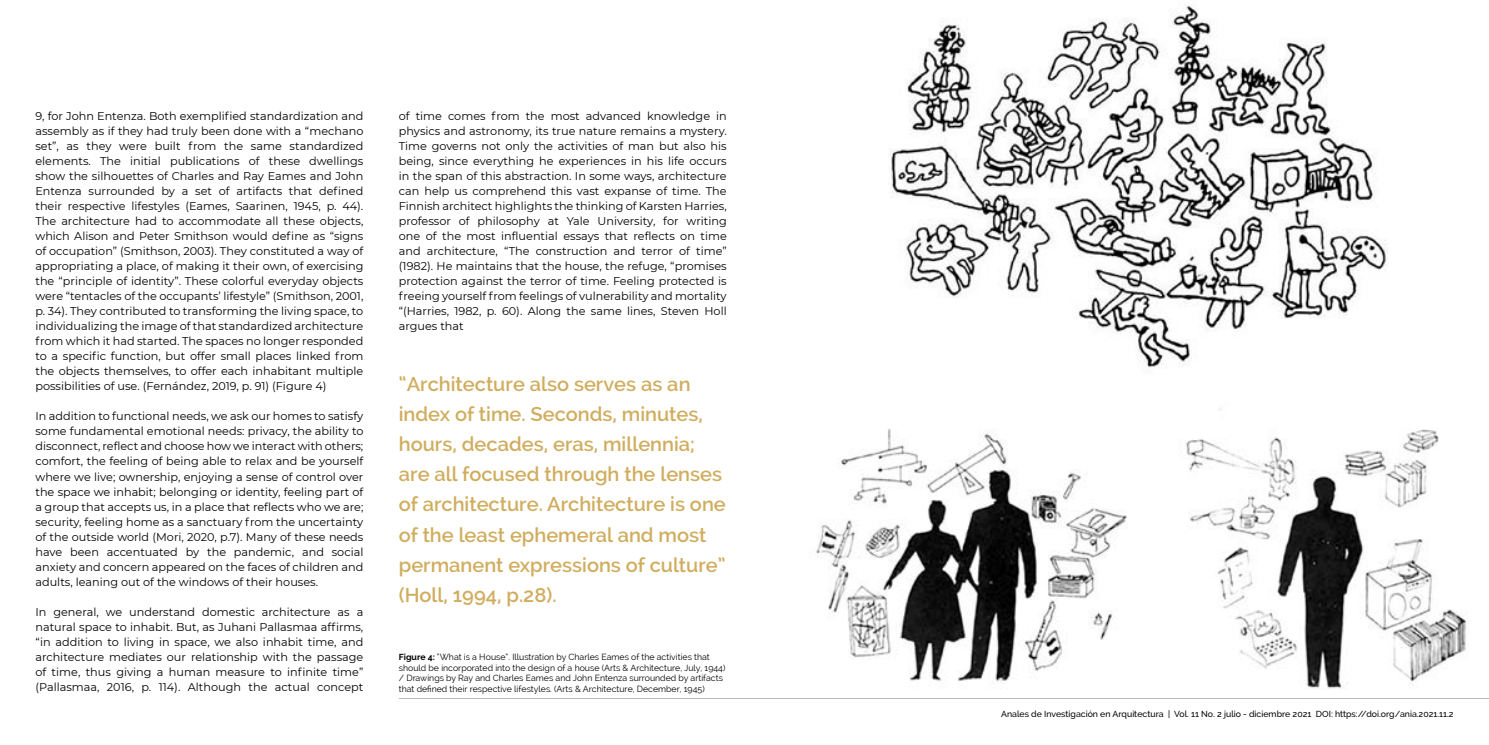
<style>
.page{position:relative;width:1489px;height:745px;background:#fff}
.page>*{position:absolute;margin:0;border:0;box-sizing:border-box;transform-origin:0 0}
.t1{font:600 20px/30px "Raleway";color:#d0ad5e}
.t2{font:11.25px/15px "Montserrat";color:#000;text-align:justify}
.t3{font:8.75px/10.5px "Raleway";color:#000}
.t4{font:500 8.75px "Raleway";color:#000}
.s1{font-weight:700}
</style>
<div class="page">
<img style="left:808px;top:4px;width:673px;height:695px">
<hr style="left:399px;top:697px;width:1089px;height:1px;background:#bbbabb">
<p class="t2" style="left:35px;top:108px;width:329px">9, for John Entenza. Both exemplified standardization and assembly as if they had truly been done with a “mechano set”, as they were built from the same standardized elements. The initial publications of these dwellings show the silhouettes of Charles and Ray Eames and John Entenza surrounded by a set of artifacts that defined their respective lifestyles (Eames, Saarinen, 1945, p. 44).<br>The architecture had to accommodate all these objects, which Alison and Peter Smithson would define as “signs of occupation” (Smithson, 2003). They constituted a way of appropriating a place, of making it their own, of exercising the “principle of identity”. These colorful everyday objects were “tentacles of the occupants’ lifestyle” (Smithson, 2001, p. 34). They contributed to transforming the living space, to individualizing the image of that standardized architecture from which it had started. The spaces no longer responded to a specific function, but offer small places linked from the objects themselves, to offer each inhabitant multiple possibilities of use. (Fernández, 2019, p. 91) (Figure 4)</p>
<p class="t2" style="left:35px;top:408px;width:329px">In addition to functional needs, we ask our homes to satisfy some fundamental emotional needs: privacy, the ability to disconnect, reflect and choose how we interact with others; comfort, the feeling of being able to relax and be yourself where we live; ownership, enjoying a sense of control over the space we inhabit; belonging or identity, feeling part of a group that accepts us, in a place that reflects who we are; security, feeling home as a sanctuary from the uncertainty of the outside world (Mori, 2020, p.7). Many of these needs have been accentuated by the pandemic, and social anxiety and concern appeared on the faces of children and adults, leaning out of the windows of their houses.</p>
<p class="t2" style="left:35px;top:603px;width:329px">In general, we understand domestic architecture as a natural space to inhabit. But, as Juhani Pallasmaa affirms, “in addition to living in space, we also inhabit time, and architecture mediates our relationship with the passage of time, thus giving a human measure to infinite time” (Pallasmaa, 2016, p. 114). Although the actual concept</p>
<p class="t2" style="left:399px;top:108px;width:329px">of time comes from the most advanced knowledge in physics and astronomy, its true nature remains a mystery.<br>Time governs not only the activities of man but also his being, since everything he experiences in his life occurs in the span of this abstraction. In some ways, architecture can help us comprehend this vast expanse of time. The Finnish architect highlights the thinking of Karsten Harries, professor of philosophy at Yale University, for writing one of the most influential essays that reflects on time and architecture, “The construction and terror of time” (1982). He maintains that the house, the refuge, “promises protection against the terror of time. Feeling protected is freeing yourself from feelings of vulnerability and mortality “(Harries, 1982, p. 60). Along the same lines, Steven Holl argues that</p>
<p class="t1" style="left:399px;top:369px;width:328px">“Architecture also serves as an index of time. Seconds, minutes, hours, decades, eras, millennia; are all focused through the lenses of architecture. Architecture is one of the least ephemeral and most permanent expressions of culture” (Holl, 1994, p.28).</p>
<p class="t3" style="left:399px;top:651px;width:328px"><span class="s1">Figure 4:</span> ”What is a House”. Illustration by Charles Eames of the activities that should be incorporated into the design of a house (Arts &amp; Architecture, July, 1944) / Drawings by Ray and Charles Eames and John Entenza surrounded by artifacts that defined their respective lifestyles. (Arts &amp; Architecture, December, 1945)</p>
<p class="t4" style="left:1001px;top:708px;width:454px">Anales de Investigación en Arquitectura | Vol. 11 No. 2 julio - diciembre 2021 DOI: https://doi.org/ania.2021.11.2</p>
</div>
